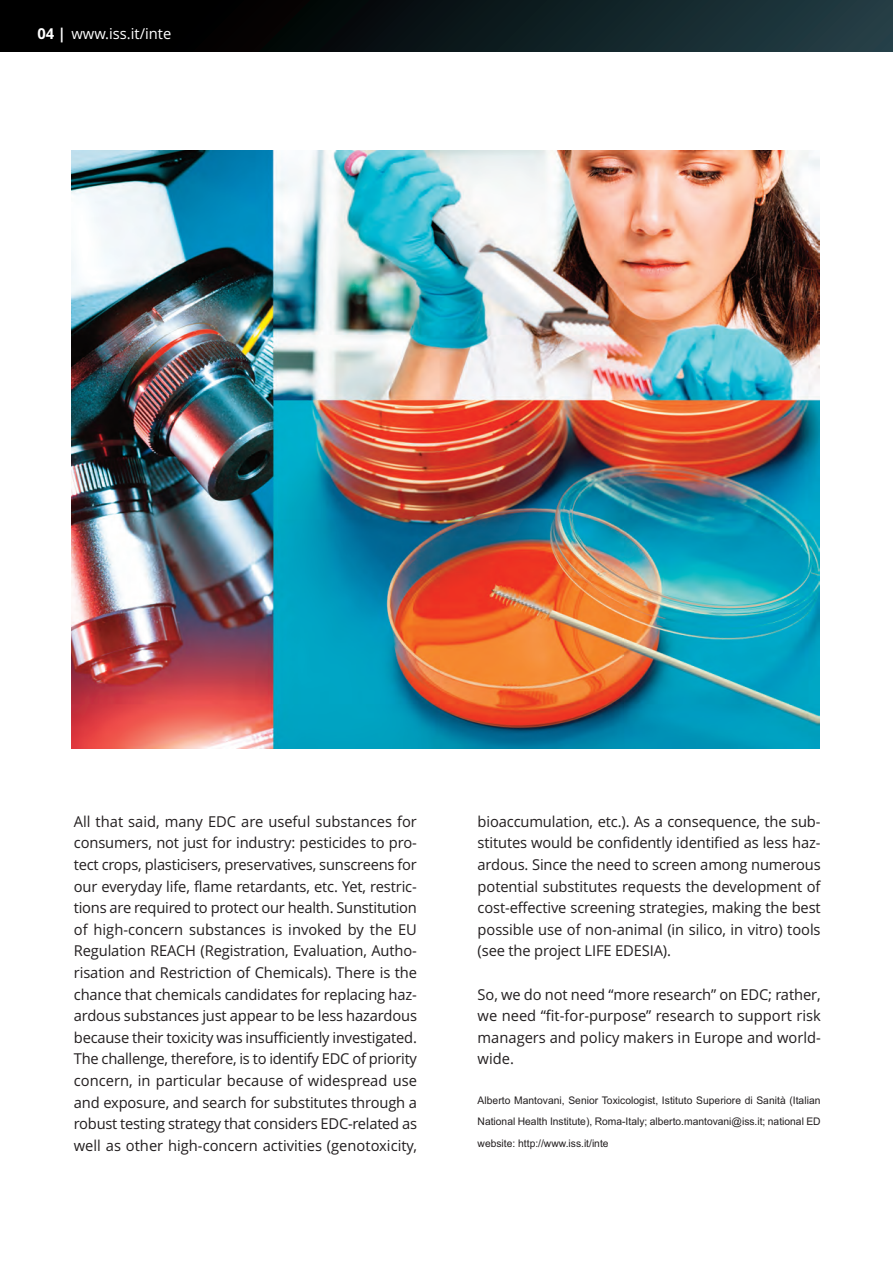
<style>
.page{position:relative;width:893px;height:1263px;background:#fff}
.page>*{position:absolute;margin:0;border:0;box-sizing:border-box;transform-origin:0 0}
.t1{font:15px/21.6px "Open Sans";color:#231f20;text-align:justify}
.t2{font:15px "Open Sans";color:#fff}
.t3{font:10.5px/21.6px "Arial";color:#231f20;text-align:justify}
.s1{font-weight:700}
</style>
<div class="page">
<img style="left:71px;top:151px;width:748px;height:597px">
<div style="left:0;top:0;width:893px;height:51px;background:linear-gradient(to right,#000,#203b42)"></div>
<p class="t2" style="left:37px;top:25px;width:135px"><span class="s1">04 |</span> www.iss.it/inte</p>
<p class="t1" style="left:74px;top:811px;width:345px">All that said, many EDC are useful substances for consumers, not just for industry: pesticides to pro&shy;tect crops, plasticisers, preservatives, sunscreens for our everyday life, flame retardants, etc. Yet, restric&shy;tions are required to protect our health. Sunstitution of high-concern substances is invoked by the EU Regulation REACH (Registration, Evaluation, Autho&shy;risation and Restriction of Chemicals). There is the chance that chemicals candidates for replacing haz&shy;ardous substances just appear to be less hazardous because their toxicity was insufficiently investigated.<br>The challenge, therefore, is to identify EDC of priority concern, in particular because of widespread use and exposure, and search for substitutes through a robust testing strategy that considers EDC-related as well as other high-concern activities (genotoxicity,</p>
<p class="t1" style="left:478px;top:811px;width:345px">bioaccumulation, etc.). As a consequence, the sub&shy;stitutes would be confidently identified as less haz&shy;ardous. Since the need to screen among numerous potential substitutes requests the development of cost-effective screening strategies, making the best possible use of non-animal (in silico, in vitro) tools (see the project LIFE EDESIA).</p>
<p class="t1" style="left:478px;top:983px;width:345px">So, we do not need “more research” on EDC; rather, we need “fit-for-purpose” research to support risk managers and policy makers in Europe and world&shy;wide.</p>
<p class="t3" style="left:478px;top:1089px;width:345px">Alberto Mantovani, Senior Toxicologist, Istituto Superiore di Sanità (Italian National Health Institute), Roma-Italy; alberto.mantovani@iss.it; national ED website: http://www.iss.it/inte</p>
</div>
